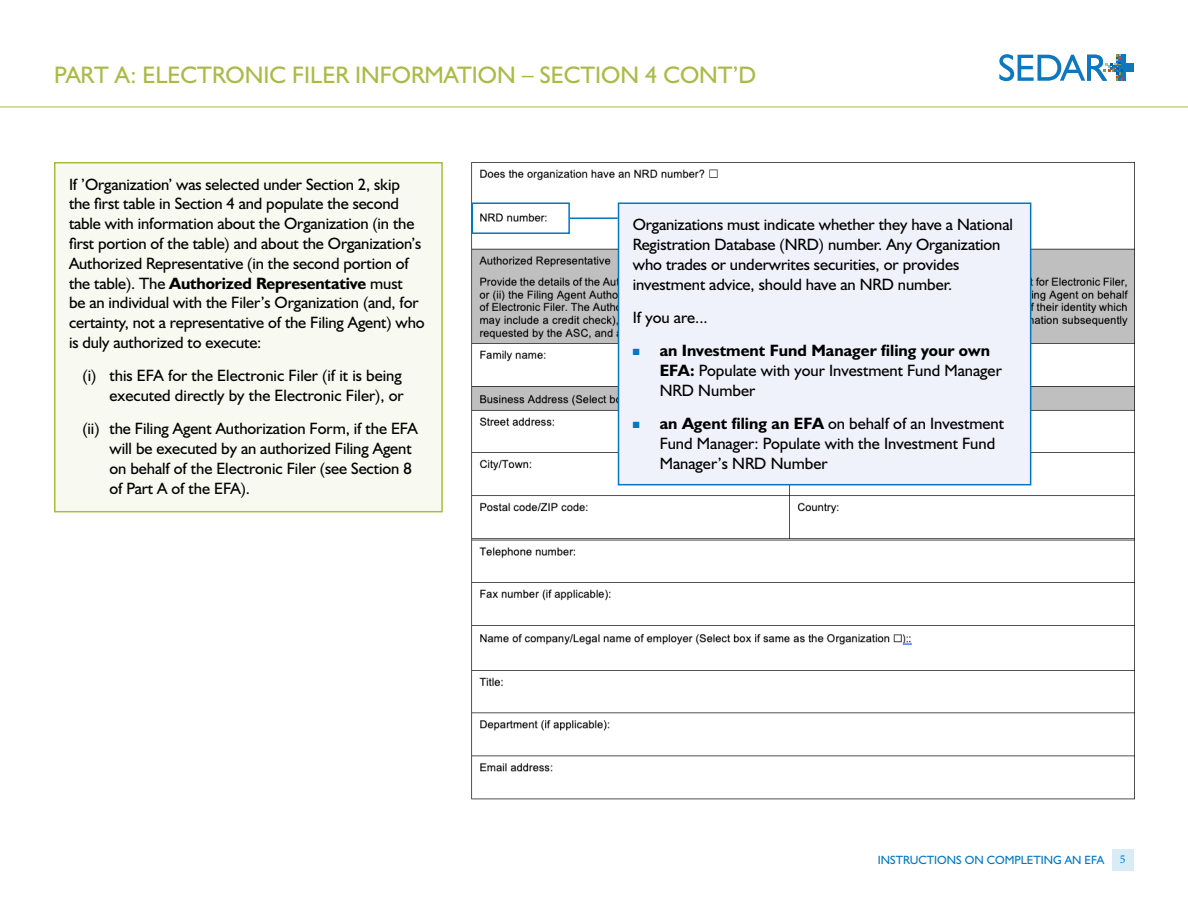
<style>
.page{position:relative;width:1188px;height:918px;background:#fff}
.page>*{position:absolute;margin:0;border:0;box-sizing:border-box;transform-origin:0 0}
.t1{font:24px "Humanist 521 BT";color:#abba47}
.t2{font:16.5px/19.8px "Humanist 521 BT";letter-spacing:-.005em;color:#000}
.t3{font:12px "Humanist 521 BT";color:#0077bf}
.t4{font:12px "Minion Pro";color:#0077bf}
.s1{font-weight:700}
.s2{color:#0077bf}
</style>
<div class="page">
<svg style="left:1112px;top:849px;width:22px;height:22px"></svg>
<svg style="left:999px;top:54px;width:135px;height:27px"></svg>
<hr style="left:0;top:107px;width:1188px;height:1px;background:#abba47">
<img style="left:472px;top:162px;width:663px;height:637px">
<div style="left:55px;top:163px;width:387px;height:349px;background:#f8f9f1"></div>
<div style="left:54px;top:162px;width:389px;height:350px;border:2px solid #abba47"></div>
<div style="left:472px;top:202px;width:98px;height:32px;border:2px solid #0077bf"></div>
<hr style="left:570px;top:217px;width:48px;height:2px;background:#0077bf">
<div style="left:619px;top:203px;width:412px;height:282px;background:#eff2fa"></div>
<div style="left:618px;top:202px;width:413px;height:283px;border:2px solid #0077bf"></div>
<h1 class="t1" style="left:54px;top:60px;width:704px">PART A: ELECTRONIC FILER INFORMATION – SECTION 4 CONT’D</h1>
<p class="t2" style="left:69px;top:174px;width:357px">If ’Organization’ was selected under Section 2, skip the first table in Section 4 and populate the second table with information about the Organization (in the first portion of the table) and about the Organization’s Authorized Representative (in the second portion of the table). The <span class="s1">Authorized Representative</span> must<br>be an individual with the Filer’s Organization (and, for certainty, not a representative of the Filing Agent) who is duly authorized to execute:</p>
<p class="t2" style="left:82px;top:365px;width:323px;text-align:right">(i) this EFA for the Electronic Filer (if it is being executed directly by the Electronic Filer), or</p>
<p class="t2" style="left:109px;top:419px;width:310px;text-indent:-27px">(ii) the Filing Agent Authorization Form, if the EFA will be executed by an authorized Filing Agent on behalf of the Electronic Filer (see Section 8 of Part A of the EFA).</p>
<p class="t2" style="left:633px;top:214px;width:382px">Organizations must indicate whether they have a National Registration Database (NRD) number. Any Organization who trades or underwrites securities, or provides investment advice, should have an NRD number.</p>
<p class="t2" style="left:633px;top:307px;width:77px">If you are...</p>
<p class="t2" style="left:660px;top:340px;width:344px;text-indent:-27px"><span class="s2">■</span> <span class="s1">an Investment Fund Manager filing your own<br>EFA:</span> Populate with your Investment Fund Manager<br>NRD Number</p>
<p class="t2" style="left:660px;top:413px;width:346px;text-indent:-27px"><span class="s2">■</span> <span class="s1">an Agent filing an EFA</span> on behalf of an Investment<br>Fund Manager: Populate with the Investment Fund<br>Manager’s NRD Number</p>
<p class="t3" style="left:878px;top:853px;width:228px">INSTRUCTIONS ON COMPLETING AN EFA</p>
<p class="t4" style="left:1120px;top:852px;width:7px">5</p>
</div>
